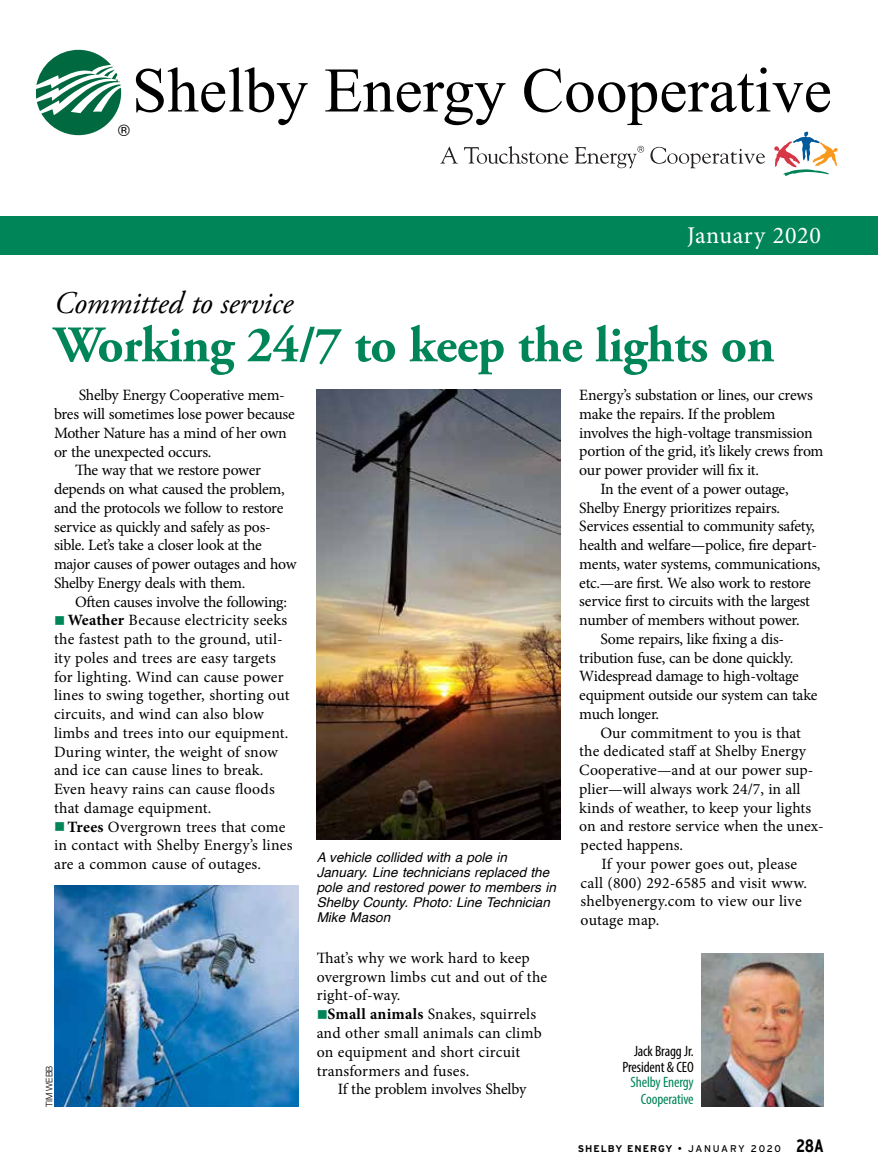
<style>
.page{position:relative;width:878px;height:1175px;background:#fff}
.page>*{position:absolute;margin:0;border:0;box-sizing:border-box;transform-origin:0 0}
.t1{font:63.45px "Times New Roman";color:#000}
.t2{font:54.45px "Times New Roman";color:#000}
.t3{font:700 51px "Adobe Garamond Pro";letter-spacing:-.01em;color:#008559}
.t4{font:italic 31.5px "Adobe Garamond Pro";letter-spacing:-.01em;color:#000}
.t5{font:24px "Minion Pro";letter-spacing:.03em;color:#fff}
.t6{font:15.9px "Helvetica";color:#000}
.t7{font:15.75px/18.8px "Minion Pro";letter-spacing:-.01em;color:#000}
.t8{font:15.75px/18.8px "Minion Pro";letter-spacing:.015em;color:#000}
.t9{font:15.75px/18.8px "Minion Pro";letter-spacing:.01em;color:#000}
.t10{font:condensed 15px/16.5px "Myriad Pro";letter-spacing:-.01em;color:#000;text-align:right}
.t11{font:condensed 15px/16.5px "Myriad Pro";letter-spacing:-.01em;color:#008559;text-align:right}
.t12{font:italic 13.5px/15px "Helvetica";color:#000}
.t13{font:700 9.75px "Interstate";letter-spacing:.1em;color:#000}
.t14{font:300 9px "Helvetica Neue";letter-spacing:-.02em;color:#000}
.s1{color:#008559}
.s2{font-weight:700}
.s3{font-weight:400}
.s4{font-stretch:condensed;font-size:18px}
</style>
<div class="page">
<div style="left:0;top:217px;width:878px;height:38px;background:#008559"></div>
<svg style="left:36px;top:50px;width:85px;height:85px"></svg>
<svg style="left:774px;top:131px;width:64px;height:45px"></svg>
<svg style="left:440px;top:147px;width:18px;height:17px"></svg>
<svg style="left:464px;top:146px;width:104px;height:18px"></svg>
<svg style="left:650px;top:147px;width:115px;height:21px"></svg>
<svg style="left:574px;top:146px;width:70px;height:22px"></svg>
<img style="left:316px;top:390px;width:244px;height:449px">
<img style="left:54px;top:885px;width:244px;height:221px">
<img style="left:701px;top:953px;width:123px;height:153px">
<h1 class="t1" style="left:132px;top:48px;width:701px">Shelby Energy Cooperative</h1>
<h2 class="t2" style="left:232px;top:57px;width:603px">Shelby Energy Cooperative</h2>
<p class="t6" style="left:118px;top:118px;width:13px">®</p>
<h3 class="t5" style="left:687px;top:220px;width:135px">January 2020</h3>
<h3 class="t4" style="left:54px;top:284px;width:240px">Committed to service</h3>
<h3 class="t3" style="left:54px;top:315px;width:722px">Working 24/7 to keep the lights on</h3>
<p class="t7" style="left:79px;top:386px;width:207px">Shelby Energy Cooperative mem-</p>
<p class="t7" style="left:54px;top:405px;width:242px">bres will sometimes lose power because</p>
<p class="t7" style="left:54px;top:423px;width:234px">Mother Nature has a mind of her own</p>
<p class="t7" style="left:54px;top:442px;width:159px">or the unexpected occurs.</p>
<p class="t7" style="left:75px;top:461px;width:187px">The way that we restore power</p>
<p class="t7" style="left:54px;top:479px;width:232px">depends on what caused the problem,</p>
<p class="t7" style="left:54px;top:498px;width:231px">and the protocols we follow to restore</p>
<p class="t7" style="left:54px;top:517px;width:218px">service as quickly and safely as pos-</p>
<p class="t7" style="left:54px;top:536px;width:209px">sible. Let’s take a closer look at the</p>
<p class="t7" style="left:54px;top:554px;width:244px">major causes of power outages and how</p>
<p class="t7" style="left:54px;top:573px;width:193px">Shelby Energy deals with them.</p>
<p class="t7" style="left:75px;top:592px;width:213px">Often causes involve the following:</p>
<p class="t8" style="left:54px;top:611px;width:237px"><span class="s1">■</span><span class="s2">Weather</span> Because electricity seeks the fastest path to the ground, util&shy;ity poles and trees are easy targets for lighting. Wind can cause power lines to swing together, shorting out circuits, and wind can also blow limbs and trees into our equipment.<br>During winter, the weight of snow and ice can cause lines to break.<br>Even heavy rains can cause floods that damage equipment.</p>
<p class="t9" style="left:54px;top:817px;width:240px"><span class="s1">■</span> <span class="s2">Trees</span> Overgrown trees that come in contact with Shelby Energy’s lines are a common cause of outages.</p>
<p class="t7" style="left:579px;top:386px;width:235px">Energy’s substation or lines, our crews</p>
<p class="t7" style="left:579px;top:404px;width:198px">make the repairs. If the problem</p>
<p class="t7" style="left:579px;top:423px;width:235px">involves the high-voltage transmission</p>
<p class="t7" style="left:579px;top:442px;width:246px">portion of the grid, it’s likely crews from</p>
<p class="t7" style="left:579px;top:461px;width:181px">our power provider will fix it.</p>
<p class="t7" style="left:600px;top:479px;width:190px">In the event of a power outage,</p>
<p class="t7" style="left:579px;top:498px;width:202px">Shelby Energy prioritizes repairs.</p>
<p class="t7" style="left:579px;top:517px;width:237px">Services essential to community safety,</p>
<p class="t7" style="left:579px;top:536px;width:239px">health and welfare—police, fire depart-</p>
<p class="t7" style="left:579px;top:554px;width:242px">ments, water systems, communications,</p>
<p class="t7" style="left:579px;top:573px;width:233px">etc.—are first. We also work to restore</p>
<p class="t7" style="left:579px;top:592px;width:232px">service first to circuits with the largest</p>
<p class="t7" style="left:579px;top:611px;width:222px">number of members without power.</p>
<p class="t7" style="left:600px;top:629px;width:185px">Some repairs, like fixing a dis-</p>
<p class="t7" style="left:579px;top:648px;width:215px">tribution fuse, can be done quickly.</p>
<p class="t7" style="left:579px;top:667px;width:221px">Widespread damage to high-voltage</p>
<p class="t7" style="left:579px;top:686px;width:240px">equipment outside our system can take</p>
<p class="t7" style="left:579px;top:704px;width:81px">much longer.</p>
<p class="t7" style="left:600px;top:723px;width:202px">Our commitment to you is that</p>
<p class="t7" style="left:579px;top:742px;width:228px">the dedicated staff at Shelby Energy</p>
<p class="t7" style="left:579px;top:761px;width:235px">Cooperative—and at our power sup-</p>
<p class="t7" style="left:579px;top:779px;width:223px">plier—will always work 24/7, in all</p>
<p class="t7" style="left:579px;top:798px;width:233px">kinds of weather, to keep your lights</p>
<p class="t7" style="left:579px;top:817px;width:246px">on and restore service when the unex-</p>
<p class="t7" style="left:580px;top:836px;width:104px">pected happens.</p>
<p class="t9" style="left:601px;top:854px;width:197px">If your power goes out, please</p>
<p class="t8" style="left:580px;top:873px;width:228px">call (800) 292-6585 and visit www.</p>
<p class="t9" style="left:580px;top:892px;width:222px">shelbyenergy.com to view our live</p>
<p class="t7" style="left:580px;top:911px;width:80px">outage map.</p>
<p class="t12" style="left:316px;top:850px;width:241px">A vehicle collided with a pole in<br>January. Line technicians replaced the pole and restored power to members in<br>Shelby County. Photo: Line Technician<br>Mike Mason</p>
<p class="t14" style="left:42px;top:1106px;width:43px;rotate:-90deg">TIM WEBB</p>
<p class="t7" style="left:316px;top:948px;width:232px">That’s why we work hard to keep overgrown limbs cut and out of the right-of-way.</p>
<p class="t9" style="left:316px;top:1005px;width:226px"><span class="s1">■</span><span class="s2">Small animals</span> Snakes, squirrels and other small animals can climb on equipment and short circuit transformers and fuses.</p>
<p class="t7" style="left:337px;top:1079px;width:190px">If the problem involves Shelby</p>
<p class="t10" style="left:622px;top:1042px;width:73px">Jack Bragg Jr.<br>President &amp; CEO</p>
<p class="t11" style="left:630px;top:1074px;width:65px">Shelby Energy<br>Cooperative</p>
<p class="t13" style="left:578px;top:1143px;width:247px">SHELBY ENERGY <span class="s3">• JANUARY 2020</span> <span class="s4">28A</span></p>
</div>
